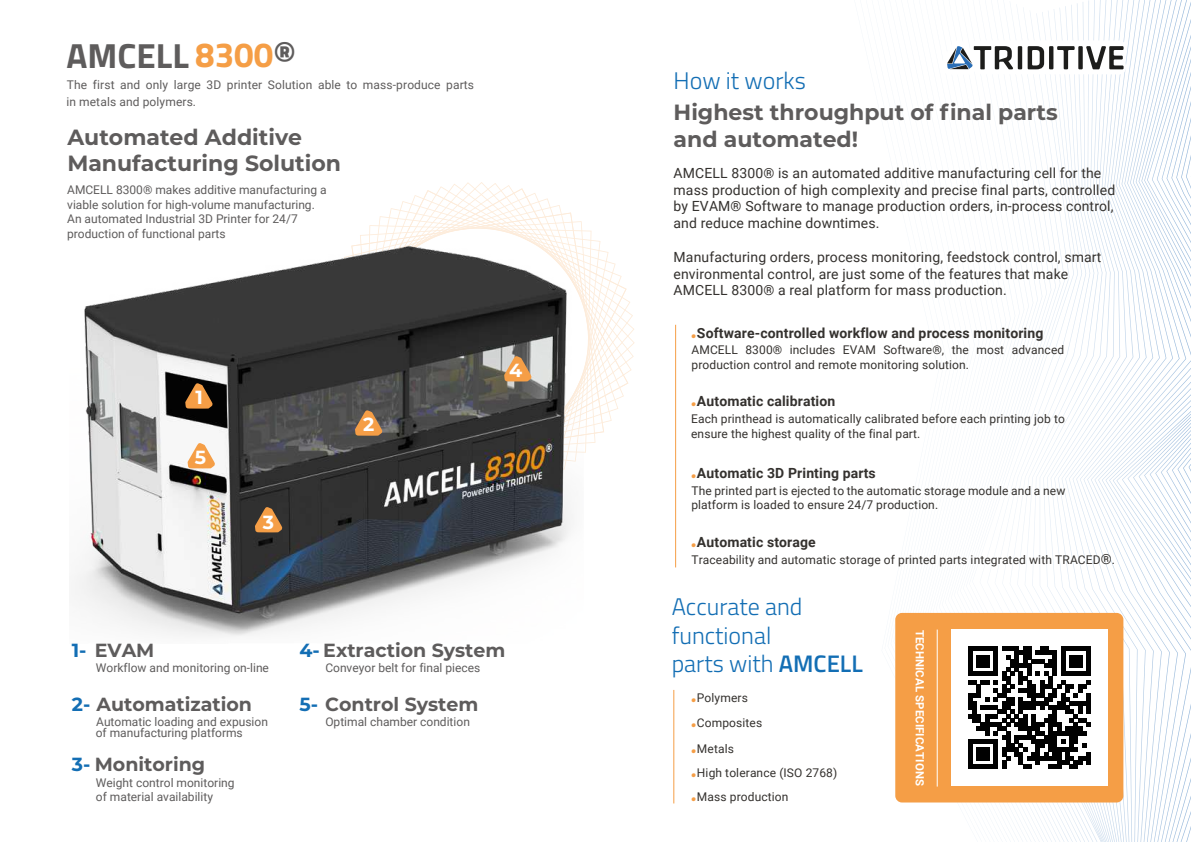
<style>
.page{position:relative;width:1191px;height:842px;background:#fff}
.page>*{position:absolute;margin:0;border:0;box-sizing:border-box;transform-origin:0 0}
.t1{font:700 34.9px "Titillium Web";color:#5e5c5c}
.t2{font:300 24px/28.8px "Titillium Web";color:#136eb4}
.t3{font:700 22px/26.4px "Montserrat";color:#5e5c5c}
.t4{font:700 19px "Montserrat";color:#5e5c5c}
.t5{font:700 19px "Montserrat";color:#fff}
.t6{font:14px/16.8px "Roboto";letter-spacing:.01em;color:#34312e}
.t7{font:700 14px "Roboto";letter-spacing:.01em;color:#34312e}
.t8{font:12px/14.4px "Roboto";letter-spacing:.01em;color:#34312e}
.t9{font:12px/14.4px "Roboto";color:#5e5c5c}
.t10{font:700 11.4px "Roboto";letter-spacing:.01em;color:#fff}
.s1{color:#f59e46}
.s2{color:#136eb4}
.s3{font-family:"Montserrat";font-style:italic;font-size:20px;color:#f59e46}
.s4{font-size:14px}
.s5{font-weight:600}
.s6{font-family:"Montserrat";font-weight:700;font-style:italic;font-size:20px;color:#f59e46}
</style>
<div class="page">
<svg style="left:604px;top:251px;width:22px;height:172px"></svg>
<svg style="left:583px;top:230px;width:21px;height:223px"></svg>
<img style="left:75px;top:185px;width:508px;height:451px">
<svg style="left:1186px;top:0;width:5px;height:842px"></svg>
<svg style="left:1179px;top:0;width:7px;height:842px"></svg>
<svg style="left:1173px;top:0;width:6px;height:842px"></svg>
<svg style="left:1166px;top:0;width:7px;height:842px"></svg>
<svg style="left:1159px;top:0;width:7px;height:842px"></svg>
<svg style="left:1153px;top:0;width:6px;height:842px"></svg>
<svg style="left:1146px;top:0;width:7px;height:842px"></svg>
<svg style="left:1140px;top:0;width:6px;height:842px"></svg>
<svg style="left:1133px;top:0;width:7px;height:842px"></svg>
<svg style="left:1126px;top:0;width:7px;height:842px"></svg>
<svg style="left:1123px;top:20px;width:3px;height:822px"></svg>
<svg style="left:1099px;top:13px;width:4px;height:829px"></svg>
<svg style="left:1095px;top:33px;width:4px;height:809px"></svg>
<svg style="left:1091px;top:7px;width:4px;height:835px"></svg>
<svg style="left:1087px;top:4px;width:4px;height:838px"></svg>
<svg style="left:1083px;top:2px;width:4px;height:840px"></svg>
<svg style="left:1079px;top:2px;width:4px;height:840px"></svg>
<svg style="left:1075px;top:3px;width:4px;height:839px"></svg>
<svg style="left:1071px;top:5px;width:4px;height:837px"></svg>
<svg style="left:1067px;top:31px;width:4px;height:811px"></svg>
<svg style="left:1062px;top:6px;width:5px;height:836px"></svg>
<svg style="left:1058px;top:8px;width:4px;height:834px"></svg>
<svg style="left:1054px;top:10px;width:4px;height:832px"></svg>
<svg style="left:1050px;top:28px;width:4px;height:814px"></svg>
<svg style="left:1046px;top:11px;width:4px;height:831px"></svg>
<svg style="left:1042px;top:12px;width:4px;height:830px"></svg>
<svg style="left:947px;top:40px;width:179px;height:35px"></svg>
<div style="left:895px;top:613px;width:228px;height:189px;background:#f59e46;border-radius:7px"></div>
<svg style="left:185px;top:383px;width:28px;height:26px"></svg>
<svg style="left:504px;top:356px;width:28px;height:25px"></svg>
<svg style="left:188px;top:443px;width:27px;height:25px"></svg>
<svg style="left:355px;top:410px;width:27px;height:26px"></svg>
<svg style="left:255px;top:507px;width:27px;height:25px"></svg>
<hr style="left:673px;top:690px;width:1px;height:113px;background:#f59e46">
<hr style="left:675px;top:325px;width:1px;height:242px;background:#f59e46">
<hr style="left:936px;top:629px;width:1px;height:157px;background:#fff">
<div style="left:951px;top:629px;width:156px;height:157px;background:#fff"></div>
<svg style="left:968px;top:646px;width:122px;height:123px"></svg>
<h1 class="t1" style="left:67px;top:30px;width:231px">AMCELL <span class="s1">8300</span>®</h1>
<p class="t9" style="left:66px;top:76px;width:409px;line-height:16.8px">The first and only large 3D printer Solution able to mass-produce parts in metals and polymers.</p>
<h3 class="t3" style="left:67px;top:123px;width:275px">Automated Additive<br>Manufacturing Solution</h3>
<p class="t9" style="left:67px;top:182px;width:261px">AMCELL 8300® makes additive manufacturing a viable solution for high-volume manufacturing.<br>An automated Industrial 3D Printer for 24/7 production of functional parts</p>
<h3 class="t5" style="left:195px;top:384px;width:9px">1</h3>
<h3 class="t5" style="left:195px;top:443px;width:13px">5</h3>
<h3 class="t5" style="left:263px;top:508px;width:13px">3</h3>
<h3 class="t5" style="left:363px;top:411px;width:13px">2</h3>
<h3 class="t5" style="left:509px;top:357px;width:15px">4</h3>
<h3 class="t4" style="left:72px;top:637px;width:84px"><span class="s2">1-</span> EVAM</h3>
<p class="t9" style="left:96px;top:660px;width:174px">Workflow and monitoring on-line</p>
<h3 class="t4" style="left:72px;top:690px;width:182px"><span class="s2">2-</span> Automatization</h3>
<p class="t9" style="left:96px;top:716px;width:174px;line-height:11px">Automatic loading and expusion of manufacturing platforms</p>
<h3 class="t4" style="left:72px;top:751px;width:135px"><span class="s2">3-</span> Monitoring</h3>
<p class="t9" style="left:96px;top:775px;width:140px">Weight control monitoring of material availability</p>
<h3 class="t4" style="left:299px;top:637px;width:208px"><span class="s2">4-</span> Extraction System</h3>
<p class="t9" style="left:325px;top:660px;width:156px">Conveyor belt for final pieces</p>
<h3 class="t4" style="left:299px;top:690px;width:181px"><span class="s2">5-</span> Control System</h3>
<p class="t9" style="left:325px;top:714px;width:146px">Optimal chamber condition</p>
<h2 class="t2" style="left:673px;top:65px;width:134px">How it works</h2>
<h3 class="t3" style="left:673px;top:98px;width:385px">Highest throughput of final parts and automated!</h3>
<p class="t6" style="left:673px;top:164px;width:443px">AMCELL 8300® is an automated additive manufacturing cell for the mass production of high complexity and precise final parts, controlled by EVAM® Software to manage production orders, in-process control, and reduce machine downtimes.</p>
<p class="t6" style="left:673px;top:248px;width:429px">Manufacturing orders, process monitoring, feedstock control, smart environmental control, are just some of the features that make<br>AMCELL 8300® a real platform for mass production.</p>
<p class="t7" style="left:691px;top:323px;width:353px"><span class="s3">.</span>Software-controlled workflow and process monitoring</p>
<p class="t8" style="left:691px;top:342px;width:374px">AMCELL 8300® includes EVAM Software®, the most advanced production control and remote monitoring solution.</p>
<p class="t7" style="left:691px;top:392px;width:145px"><span class="s3">.</span>Automatic calibration</p>
<p class="t8" style="left:691px;top:411px;width:375px">Each printhead is automatically calibrated before each printing job to ensure the highest quality of the final part.</p>
<p class="t7" style="left:691px;top:463px;width:185px"><span class="s3">.</span>Automatic 3D Printing parts</p>
<p class="t8" style="left:691px;top:483px;width:375px">The printed part is ejected to the automatic storage module and a new platform is loaded to ensure 24/7 production.</p>
<p class="t7" style="left:691px;top:533px;width:126px"><span class="s3">.</span>Automatic storage</p>
<p class="t8" style="left:691px;top:552px;width:425px">Traceability and automatic storage of printed parts integrated with TRACED<span class="s4">®</span>.</p>
<h2 class="t2" style="left:671px;top:591px;width:192px">Accurate and functional<br>parts with <span class="s5">AMCELL</span></h2>
<p class="t8" style="left:691px;top:685px;width:72px;line-height:24.6px"><span class="s6">.</span>Polymers <span class="s6">.</span>Composites</p>
<p class="t8" style="left:691px;top:736px;width:147px;line-height:24.2px"><span class="s6">.</span>Metals<br><span class="s6">.</span>High tolerance (ISO 2768) <span class="s6">.</span>Mass production</p>
<p class="t10" style="left:928px;top:629px;width:158px;rotate:90deg">TECHNICAL SPECIFICATIONS</p>
</div>
